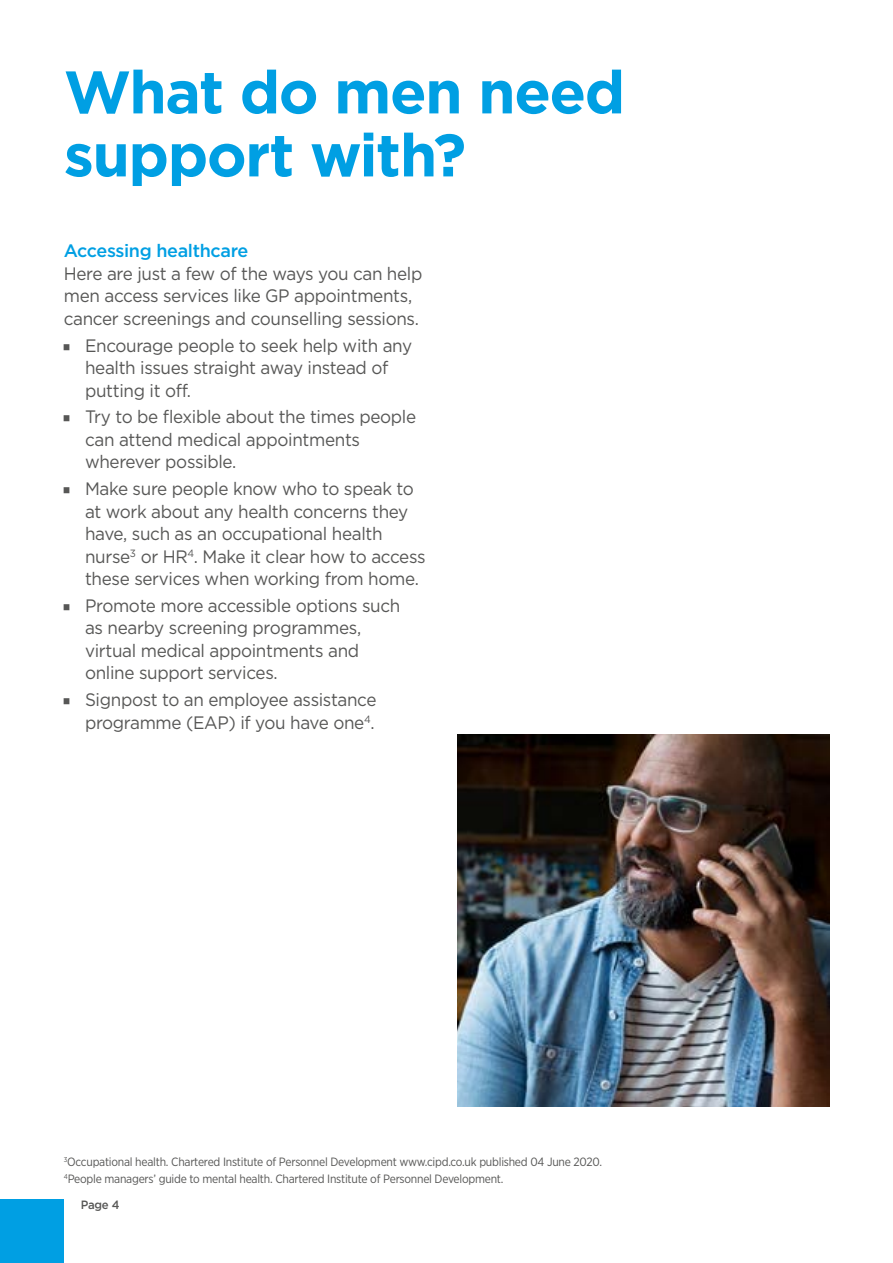
<style>
.page{position:relative;width:893px;height:1263px;background:#fff}
.page>*{position:absolute;margin:0;border:0;box-sizing:border-box;transform-origin:0 0}
.t1{font:700 60px/63px "Gotham";letter-spacing:-.025em;color:#009fe3}
.t2{font:18px/22.5px "Gotham";letter-spacing:-.02em;color:#575756;scale:.95 1}
.t3{font:12px/17.7px "Gotham Narrow";letter-spacing:-.02em;color:#575756}
.t4{font:500 12px "Gotham";color:#575756;scale:.95 1}
.s1{font-weight:500;color:#009fe3}
</style>
<div class="page">
<img style="left:457px;top:735px;width:372px;height:372px">
<div style="left:0;top:1199px;width:64px;height:64px;background:#009fe3"></div>
<h1 class="t1" style="left:64px;top:59px;width:563px">What do men need support with?</h1>
<p class="t2" style="left:64px;top:239px;width:379px"><span class="s1">Accessing healthcare<br></span>Here are just a few of the ways you can help men access services like GP appointments, cancer screenings and counselling sessions.</p>
<p class="t2" style="left:85px;top:334px;width:346px">Encourage people to seek help with any health issues straight away instead of putting it off.</p>
<p class="t2" style="left:85px;top:405px;width:350px">Try to be fexible about the times people can attend medical appointments wherever possible.</p>
<p class="t2" style="left:85px;top:477px;width:360px">Make sure people know who to speak to at work about any health concerns they have, such as an occupational health nurse<sup>3</sup> or HR<sup>4</sup>. Make it clear how to access these services when working from home.</p>
<p class="t2" style="left:85px;top:594px;width:333px">Promote more accessible options such as nearby screening programmes, virtual medical appointments and online support services.</p>
<p class="t2" style="left:85px;top:688px;width:308px">Signpost to an employee assistance programme (EAP) if you have one<sup>4</sup> .</p>
<p class="t3" style="left:64px;top:1152px;width:540px"><sup>3</sup>Occupational health. Chartered Institute of Personnel Development www.cipd.co.uk published 04 June 2020.<br><sup>4</sup>People managers’ guide to mental health. Chartered Institute of Personnel Development.</p>
<p class="t4" style="left:81px;top:1198px;width:42px">Page 4</p>
</div>
